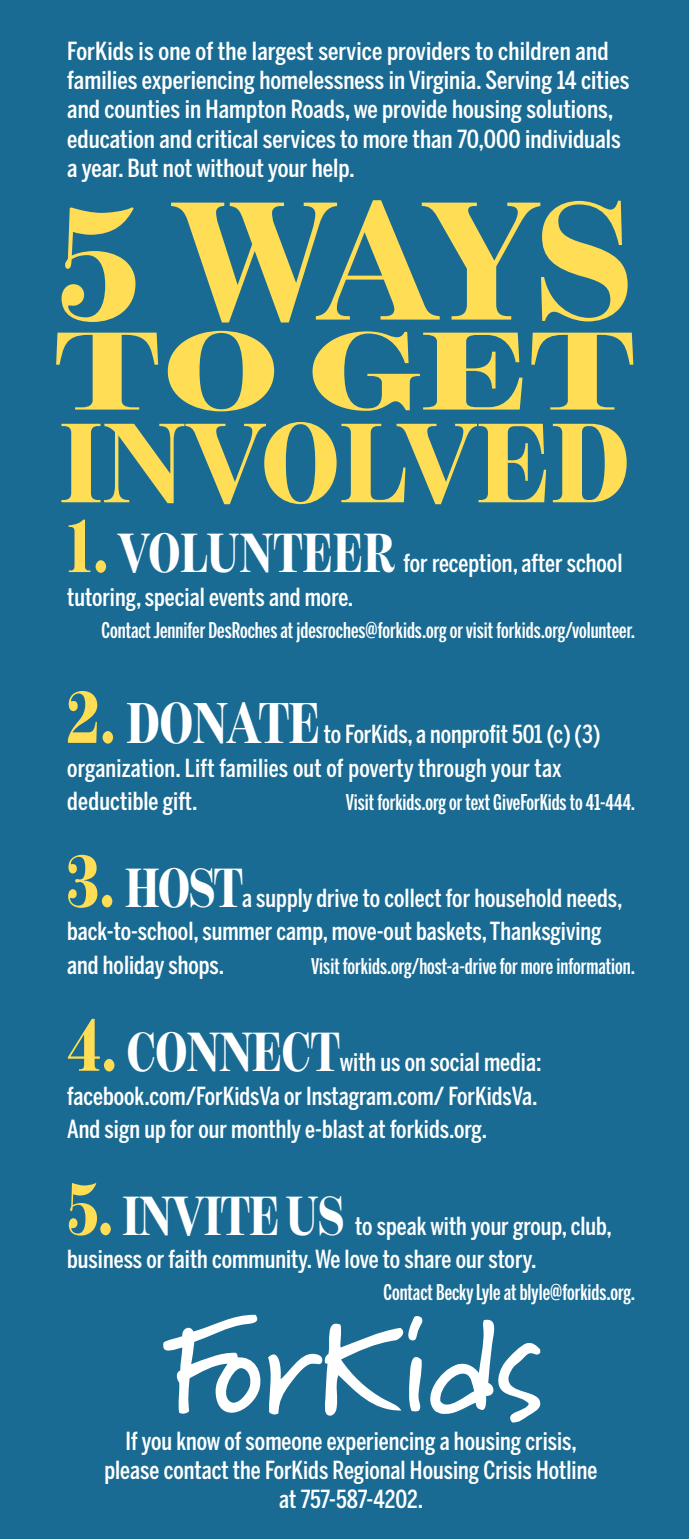
<style>
.page{position:relative;width:689px;height:1539px;background:#fff}
.page>*{position:absolute;margin:0;border:0;box-sizing:border-box;transform-origin:0 0}
.t1{font:900 171px "Benton Mod Disp";color:#ffdd54}
.t2{font:900 114.75px "Benton Mod Disp";letter-spacing:.005em;color:#ffdd54}
.t3{font:900 112.5px "Benton Mod Disp";color:#ffdd54;scale:1.5 1}
.t4{font:900 58.5px "Benton Mod Disp";color:#fff;scale:.83 1}
.t5{font:900 56.02px "Benton Mod Disp";letter-spacing:-.01em;color:#fff;scale:.83 1}
.t6{font:900 56.02px "Benton Mod Disp";letter-spacing:.01em;color:#fff;scale:.83 1}
.t7{font:500 24.75px/33.8px "Benton Sans Comp";color:#fff}
.t8{font:500 24.75px/29.2px "Benton Sans Comp";color:#fff;scale:1.04 1}
.t9{font:500 21.6px "Benton Sans Extra Comp";color:#fff;scale:1.07 1}
.s1{font-size:78.52px;color:#ffdd54}
</style>
<div class="page">
<div style="left:0;top:0;width:688px;height:1539px;background:#196b93"></div>
<svg style="left:163px;top:1314px;width:378px;height:109px"></svg>
<p class="t8" style="left:67px;top:36px;width:542px">ForKids is one of the largest service providers to children and families experiencing homelessness in Virginia. Serving 14 cities and counties in Hampton Roads, we provide housing solutions, education and critical services to more than 70,000 individuals a year. But not without your help.</p>
<h1 class="t1" style="left:57px;top:166px;width:576px">5 WAYS</h1>
<h3 class="t3" style="left:54px;top:308px;width:389px">TO GET</h3>
<h2 class="t2" style="left:60px;top:399px;width:571px">INVOLVED</h2>
<h3 class="t6" style="left:67px;top:522px;width:396px"><span class="s1">1.</span> VOLUNTEER</h3>
<p class="t7" style="left:403px;top:546px;width:220px">for reception, after school</p>
<p class="t7" style="left:67px;top:580px;width:287px">tutoring, special events and more.</p>
<p class="t9" style="left:101px;top:617px;width:500px">Contact Jennifer DesRoches at jdesroches@forkids.org or visit forkids.org/volunteer.</p>
<h3 class="t4" style="left:67px;top:690px;width:306px"><span class="s1">2.</span> DONATE</h3>
<p class="t7" style="left:67px;top:717px;width:534px;text-indent:256px">to ForKids, a nonprofit 501 (c) (3) organization. Lift families out of poverty through your tax deductible gift.</p>
<p class="t9" style="left:346px;top:790px;width:272px">Visit forkids.org or text GiveForKids to 41-444.</p>
<h3 class="t5" style="left:67px;top:856px;width:213px"><span class="s1">3.</span> HOST</h3>
<p class="t7" style="left:67px;top:881px;width:556px;text-indent:175px">a supply drive to collect for household needs, back-to-school, summer camp, move-out baskets, Thanksgiving and holiday shops.</p>
<p class="t9" style="left:311px;top:954px;width:304px">Visit forkids.org/host-a-drive for more information.</p>
<h3 class="t5" style="left:67px;top:1020px;width:330px"><span class="s1">4.</span> CONNECT</h3>
<p class="t7" style="left:67px;top:1045px;width:476px;text-indent:272px">with us on social media: facebook.com/ForKidsVa or Instagram.com/ ForKidsVa.<br>And sign up for our monthly e-blast at forkids.org.</p>
<h3 class="t5" style="left:67px;top:1184px;width:335px"><span class="s1">5.</span> INVITE US</h3>
<p class="t7" style="left:67px;top:1209px;width:546px;text-indent:288px">to speak with your group, club, business or faith community. We love to share our story.</p>
<p class="t9" style="left:383px;top:1280px;width:237px">Contact Becky Lyle at blyle@forkids.org.</p>
<p class="t7" style="left:104px;top:1426px;width:494px;line-height:29.2px;text-align:center">If you know of someone experiencing a housing crisis, please contact the ForKids Regional Housing Crisis Hotline at 757-587-4202.</p>
</div>
